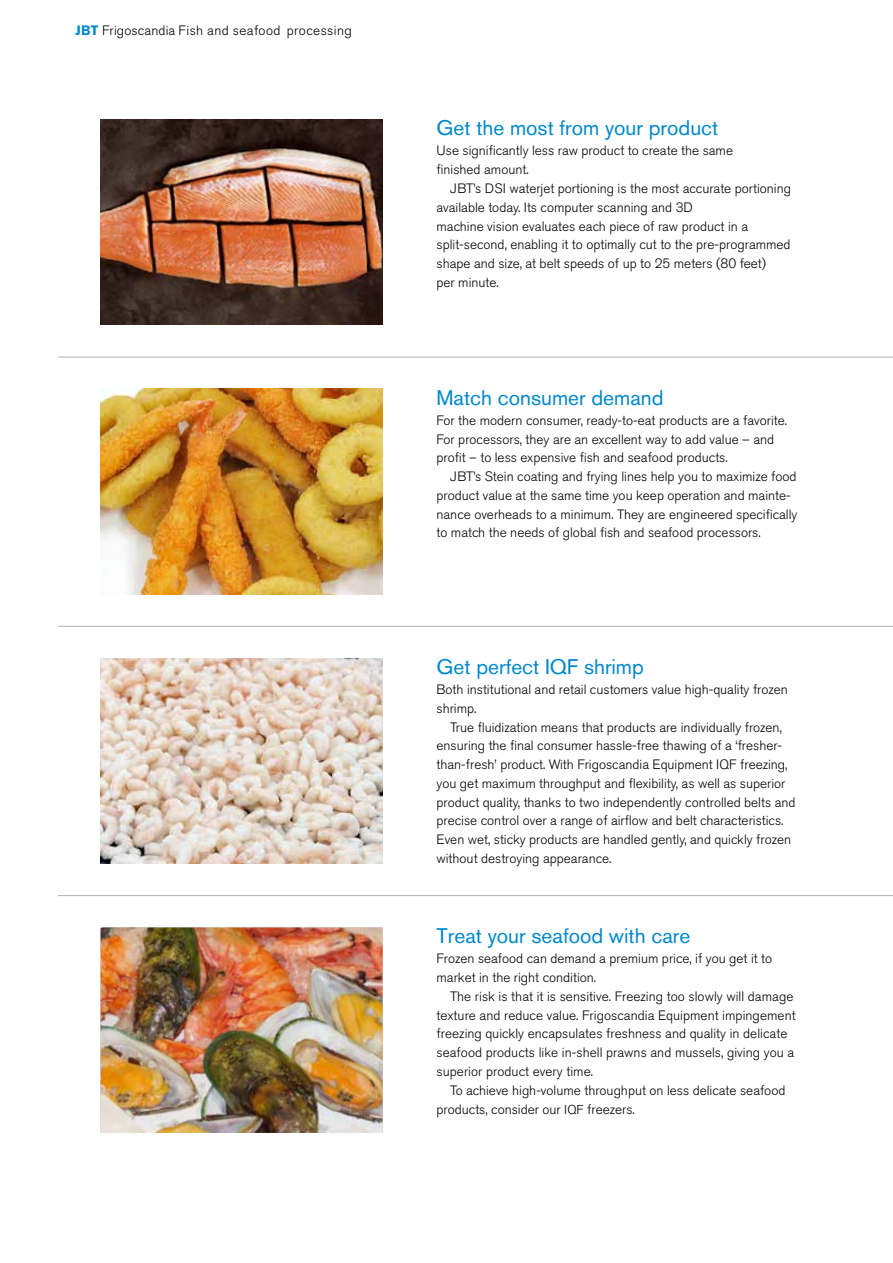
<style>
.page{position:relative;width:893px;height:1263px;background:#fff}
.page>*{position:absolute;margin:0;border:0;box-sizing:border-box;transform-origin:0 0}
.t1{font:21px "Akzidenz Grotesk Pro";color:#0087cd}
.t2{font:300 13.5px/18.8px "Akzidenz Grotesk Pro";color:#000}
.t3{font:300 13.5px "Akzidenz Grotesk Pro";letter-spacing:.03em;color:#000}
.s1{font-weight:700;color:#0087cd}
.s2{font-size:12.9px}
</style>
<div class="page">
<img style="left:101px;top:658px;width:282px;height:206px">
<hr style="left:58px;top:357px;width:835px;height:1px;background:#afb1b4">
<hr style="left:58px;top:626px;width:835px;height:1px;background:#afb1b4">
<hr style="left:58px;top:895px;width:835px;height:1px;background:#afb1b4">
<img style="left:101px;top:119px;width:282px;height:206px">
<img style="left:101px;top:927px;width:282px;height:206px">
<img style="left:101px;top:389px;width:282px;height:205px">
<p class="t3" style="left:75px;top:21px;width:278px"><span class="s1">JBT</span> Frigoscandia Fish and seafood processing</p>
<h1 class="t1" style="left:436px;top:114px;width:283px">Get the most from your product</h1>
<p class="t2" style="left:436px;top:141px;width:298px">Use significantly less raw product to create the same finished amount.</p>
<p class="t2" style="left:436px;top:179px;width:356px;text-indent:14px">JBT’s DSI waterjet portioning is the most accurate portioning available today. Its computer scanning and 3D<br>machine vision evaluates each piece of raw product in a split-second, enabling it to optimally cut to the pre-programmed shape and size, at belt speeds of up to 25 meters (80 feet)<br>per minute.</p>
<h1 class="t1" style="left:436px;top:384px;width:229px">Match consumer demand</h1>
<p class="t2" style="left:436px;top:411px;width:352px">For the modern consumer, ready-to-eat products are a favorite.<br>For processors, they are an excellent way to add value – and profit – to less expensive fish and seafood products.</p>
<p class="t2" style="left:436px;top:467px;width:362px;text-indent:14px">JBT’s Stein coating and frying lines help you to maximize food product value at the same time you keep operation and mainte&shy;nance overheads to a minimum. They are engineered specifically to match the needs of global fish and seafood processors.</p>
<h1 class="t1" style="left:436px;top:653px;width:209px">Get perfect IQF shrimp</h1>
<p class="t2" style="left:436px;top:680px;width:353px">Both institutional and retail customers value high-quality frozen shrimp.</p>
<p class="t2" style="left:436px;top:718px;width:360px;text-indent:14px">True fluidization means that products are individually frozen, ensuring the final consumer hassle-free thawing of a ‘fresher&shy;than-fresh’ product. With Frigoscandia Equipment IQF freezing, you get maximum throughput and flexibility, as well as superior product quality, thanks to two independently controlled belts and precise control over a range of airflow and belt characteristics.<br>Even wet, sticky products are handled gently, and quickly frozen without destroying appearance.</p>
<h1 class="t1" style="left:436px;top:922px;width:255px">Treat your seafood with care</h1>
<p class="t2" style="left:436px;top:949px;width:337px">Frozen seafood can demand a premium price, if you get it to market in the right condition.</p>
<p class="t2" style="left:436px;top:987px;width:361px;text-indent:14px">The risk is that it is sensitive. Freezing too slowly will damage texture and reduce value. Frigoscandia Equipment impingement freezing quickly encapsulates freshness and quality in delicate seafood products like in-shell prawns and mussels, giving you a superior product every time.</p>
<p class="t2" style="left:436px;top:1081px;width:350px;text-indent:14px">To achieve high-volume throughput on less delicate seafood products, consider our <span class="s2">IQF</span> freezers.</p>
</div>
